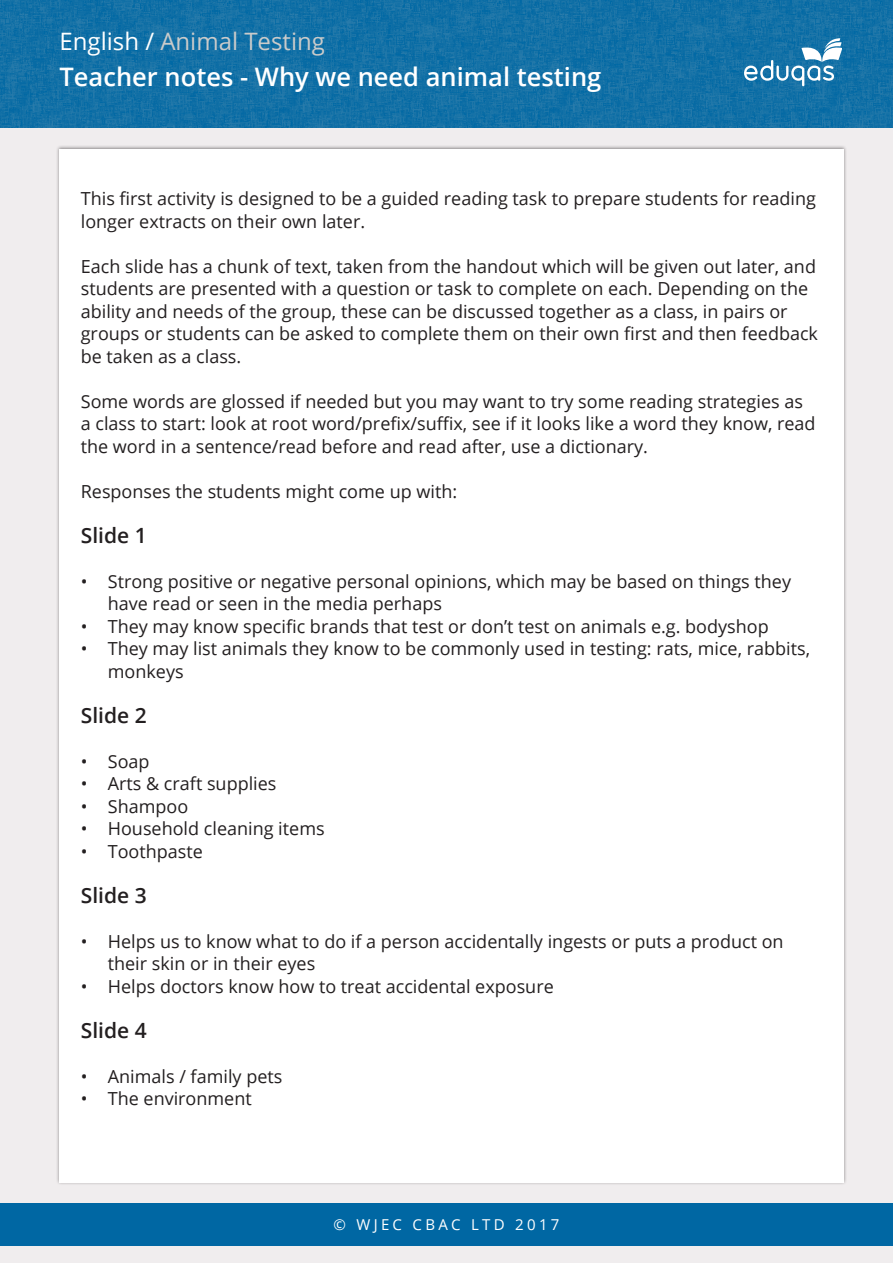
<style>
.page{position:relative;width:893px;height:1263px;background:#f0edee}
.page>*{position:absolute;margin:0;border:0;box-sizing:border-box;transform-origin:0 0}
.t1{font:600 25.5px "Open Sans";color:#fff}
.t2{font:24px "Open Sans";color:#cbcbca}
.t3{font:600 21px "Open Sans";color:#231f20}
.t4{font:18px/22.5px "Open Sans";color:#231f20}
.t5{font:15px "Open Sans";letter-spacing:.22em;color:#fff}
.s1{color:#fff}
</style>
<div class="page">
<img style="left:0;top:0;width:893px;height:128px">
<svg style="left:744px;top:38px;width:98px;height:48px"></svg>
<div style="left:0;top:1203px;width:893px;height:43px;background:#0067a3"></div>
<div style="left:60px;top:149px;width:784px;height:1033px;background:#fff"></div>
<h2 class="t2" style="left:60px;top:25px;width:267px"><span class="s1">English /</span> Animal Testing</h2>
<h1 class="t1" style="left:60px;top:60px;width:543px">Teacher notes - Why we need animal testing</h1>
<p class="t4" style="left:81px;top:187px;width:737px">This first activity is designed to be a guided reading task to prepare students for reading longer extracts on their own later.</p>
<p class="t4" style="left:81px;top:254px;width:739px">Each slide has a chunk of text, taken from the handout which will be given out later, and students are presented with a question or task to complete on each. Depending on the ability and needs of the group, these can be discussed together as a class, in pairs or groups or students can be asked to complete them on their own first and then feedback be taken as a class.</p>
<p class="t4" style="left:81px;top:389px;width:736px">Some words are glossed if needed but you may want to try some reading strategies as a class to start: look at root word/prefix/suffix, see if it looks like a word they know, read the word in a sentence/read before and read after, use a dictionary.</p>
<p class="t4" style="left:81px;top:479px;width:378px">Responses the students might come up with:</p>
<p class="t3" style="left:81px;top:521px;width:67px">Slide 1</p>
<p class="t4" style="left:108px;top:569px;width:685px;text-indent:-27px">• Strong positive or negative personal opinions, which may be based on things they have read or seen in the media perhaps</p>
<p class="t4" style="left:81px;top:614px;width:689px">• They may know specific brands that test or don’t test on animals e.g. bodyshop</p>
<p class="t4" style="left:108px;top:637px;width:704px;text-indent:-27px">• They may list animals they know to be commonly used in testing: rats, mice, rabbits, monkeys</p>
<p class="t3" style="left:81px;top:701px;width:67px">Slide 2</p>
<p class="t4" style="left:81px;top:749px;width:70px">• Soap</p>
<p class="t4" style="left:81px;top:772px;width:197px">• Arts &amp; craft supplies</p>
<p class="t4" style="left:81px;top:794px;width:109px">• Shampoo</p>
<p class="t4" style="left:81px;top:817px;width:245px">• Household cleaning items</p>
<p class="t4" style="left:81px;top:839px;width:124px">• Toothpaste</p>
<p class="t3" style="left:81px;top:881px;width:67px">Slide 3</p>
<p class="t4" style="left:108px;top:929px;width:677px;text-indent:-27px">• Helps us to know what to do if a person accidentally ingests or puts a product on their skin or in their eyes</p>
<p class="t4" style="left:81px;top:974px;width:474px">• Helps doctors know how to treat accidental exposure</p>
<p class="t3" style="left:81px;top:1016px;width:67px">Slide 4</p>
<p class="t4" style="left:81px;top:1064px;width:203px">• Animals / family pets</p>
<p class="t4" style="left:81px;top:1087px;width:173px">• The environment</p>
<p class="t5" style="left:333px;top:1214px;width:227px">© WJEC CBAC LTD 2017</p>
</div>
